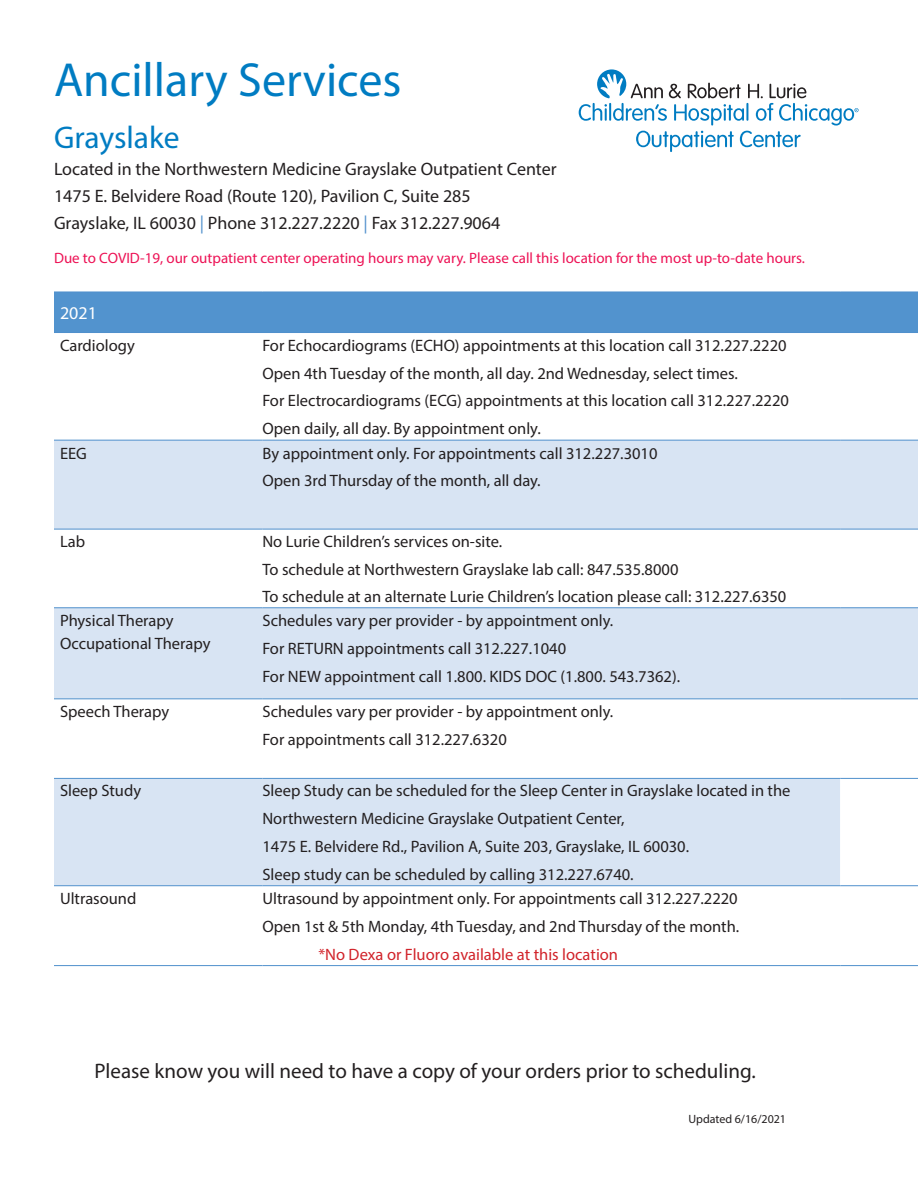
<style>
.page{position:relative;width:918px;height:1188px;background:#fff}
.page>*{position:absolute;margin:0;border:0;box-sizing:border-box;transform-origin:0 0}
.t1{font:48px "Myriad Pro";color:#007cc2}
.t2{font:31.5px "Myriad Pro";color:#007cc2}
.t3{font:21px "Myriad Pro";color:#231f20}
.t4{font:18px "Myriad Pro";color:#231f20}
.t5{font:18px "Myriad Pro";color:#fff}
.t6{font:16.5px "Myriad Pro";color:#231f20}
.t7{font:16.5px "Myriad Pro";color:#d1232a}
.t8{font:15px "Myriad Pro";color:#ed1255}
.t9{font:12px "Myriad Pro";color:#231f20}
.s1{color:#5090cc}
</style>
<div class="page">
<div style="left:54px;top:292px;width:864px;height:41px;background:#5293ce"></div>
<svg style="left:54px;top:441px;width:864px;height:257px;fill:#d8e4f3"></svg>
<svg style="left:54px;top:699px;width:864px;height:188px;fill:#d8e4f3"></svg>
<hr style="left:54px;top:440px;width:208px;height:1px;background:#5090cc">
<hr style="left:262px;top:440px;width:578px;height:1px;background:#5090cc">
<hr style="left:840px;top:440px;width:78px;height:1px;background:#5090cc">
<hr style="left:54px;top:529px;width:208px;height:1px;background:#5090cc">
<hr style="left:262px;top:529px;width:578px;height:1px;background:#5090cc">
<hr style="left:840px;top:529px;width:78px;height:1px;background:#5090cc">
<hr style="left:54px;top:607px;width:208px;height:1px;background:#5090cc">
<hr style="left:262px;top:607px;width:578px;height:1px;background:#5090cc">
<hr style="left:840px;top:607px;width:78px;height:1px;background:#5090cc">
<hr style="left:54px;top:698px;width:208px;height:1px;background:#5090cc">
<hr style="left:262px;top:698px;width:578px;height:1px;background:#5090cc">
<hr style="left:840px;top:698px;width:78px;height:1px;background:#5090cc">
<hr style="left:54px;top:778px;width:208px;height:1px;background:#5090cc">
<hr style="left:262px;top:778px;width:578px;height:1px;background:#5090cc">
<hr style="left:840px;top:778px;width:78px;height:1px;background:#5090cc">
<hr style="left:54px;top:885px;width:208px;height:1px;background:#5090cc">
<hr style="left:262px;top:885px;width:578px;height:1px;background:#5090cc">
<hr style="left:840px;top:885px;width:78px;height:1px;background:#5090cc">
<hr style="left:54px;top:965px;width:208px;height:1px;background:#5090cc">
<hr style="left:262px;top:965px;width:578px;height:1px;background:#5090cc">
<hr style="left:840px;top:965px;width:78px;height:1px;background:#5090cc">
<svg style="left:579px;top:69px;width:280px;height:83px"></svg>
<p class="t1" style="left:54px;top:50px;width:349px">Ancillary Services</p>
<p class="t2" style="left:54px;top:118px;width:127px">Grayslake</p>
<p class="t4" style="left:54px;top:157px;width:504px">Located in the Northwestern Medicine Grayslake Outpatient Center</p>
<p class="t4" style="left:54px;top:184px;width:418px">1475 E. Belvidere Road (Route 120), Pavilion C, Suite 285</p>
<p class="t4" style="left:54px;top:211px;width:448px">Grayslake, IL 60030 <span class="s1">|</span> Phone 312.227.2220 <span class="s1">|</span> Fax 312.227.9064</p>
<p class="t8" style="left:54px;top:249px;width:753px">Due to COVID-19, our outpatient center operating hours may vary. Please call this location for the most up-to-date hours.</p>
<p class="t5" style="left:60px;top:302px;width:38px">2021</p>
<p class="t6" style="left:60px;top:335px;width:76px">Cardiology</p>
<p class="t6" style="left:262px;top:335px;width:526px">For Echocardiograms (ECHO) appointments at this location call 312.227.2220</p>
<p class="t6" style="left:262px;top:363px;width:477px">Open 4th Tuesday of the month, all day. 2nd Wednesday, select times.</p>
<p class="t6" style="left:262px;top:391px;width:528px">For Electrocardiograms (ECG) appointments at this location call 312.227.2220</p>
<p class="t6" style="left:262px;top:418px;width:280px">Open daily, all day. By appointment only.</p>
<p class="t6" style="left:60px;top:443px;width:28px">EEG</p>
<p class="t6" style="left:262px;top:443px;width:397px">By appointment only. For appointments call 312.227.3010</p>
<p class="t6" style="left:262px;top:471px;width:280px">Open 3rd Thursday of the month, all day.</p>
<p class="t6" style="left:60px;top:532px;width:27px">Lab</p>
<p class="t6" style="left:262px;top:532px;width:241px">No Lurie Children’s services on-site.</p>
<p class="t6" style="left:262px;top:560px;width:418px">To schedule at Northwestern Grayslake lab call: 847.535.8000</p>
<p class="t6" style="left:262px;top:586px;width:526px">To schedule at an alternate Lurie Children’s location please call: 312.227.6350</p>
<p class="t6" style="left:60px;top:610px;width:115px">Physical Therapy</p>
<p class="t6" style="left:60px;top:634px;width:152px">Occupational Therapy</p>
<p class="t6" style="left:262px;top:610px;width:352px">Schedules vary per provider - by appointment only.</p>
<p class="t6" style="left:262px;top:638px;width:305px">For RETURN appointments call 312.227.1040</p>
<p class="t6" style="left:262px;top:666px;width:419px">For NEW appointment call 1.800. KIDS DOC (1.800. 543.7362).</p>
<p class="t6" style="left:60px;top:701px;width:111px">Speech Therapy</p>
<p class="t6" style="left:262px;top:701px;width:352px">Schedules vary per provider - by appointment only.</p>
<p class="t6" style="left:262px;top:729px;width:246px">For appointments call 312.227.6320</p>
<p class="t6" style="left:60px;top:781px;width:83px">Sleep Study</p>
<p class="t6" style="left:262px;top:781px;width:530px">Sleep Study can be scheduled for the Sleep Center in Grayslake located in the</p>
<p class="t6" style="left:262px;top:809px;width:364px">Northwestern Medicine Grayslake Outpatient Center,</p>
<p class="t6" style="left:262px;top:836px;width:428px">1475 E. Belvidere Rd., Pavilion A, Suite 203, Grayslake, IL 60030.</p>
<p class="t6" style="left:262px;top:864px;width:373px">Sleep study can be scheduled by calling 312.227.6740.</p>
<p class="t6" style="left:60px;top:888px;width:78px">Ultrasound</p>
<p class="t6" style="left:262px;top:888px;width:477px">Ultrasound by appointment only. For appointments call 312.227.2220</p>
<p class="t6" style="left:262px;top:916px;width:478px">Open 1st &amp; 5th Monday, 4th Tuesday, and 2nd Thursday of the month.</p>
<p class="t7" style="left:318px;top:944px;width:301px">*No Dexa or Fluoro available at this location</p>
<p class="t3" style="left:94px;top:1058px;width:663px">Please know you will need to have a copy of your orders prior to scheduling.</p>
<p class="t9" style="left:688px;top:1111px;width:99px">Updated 6/16/2021</p>
</div>
